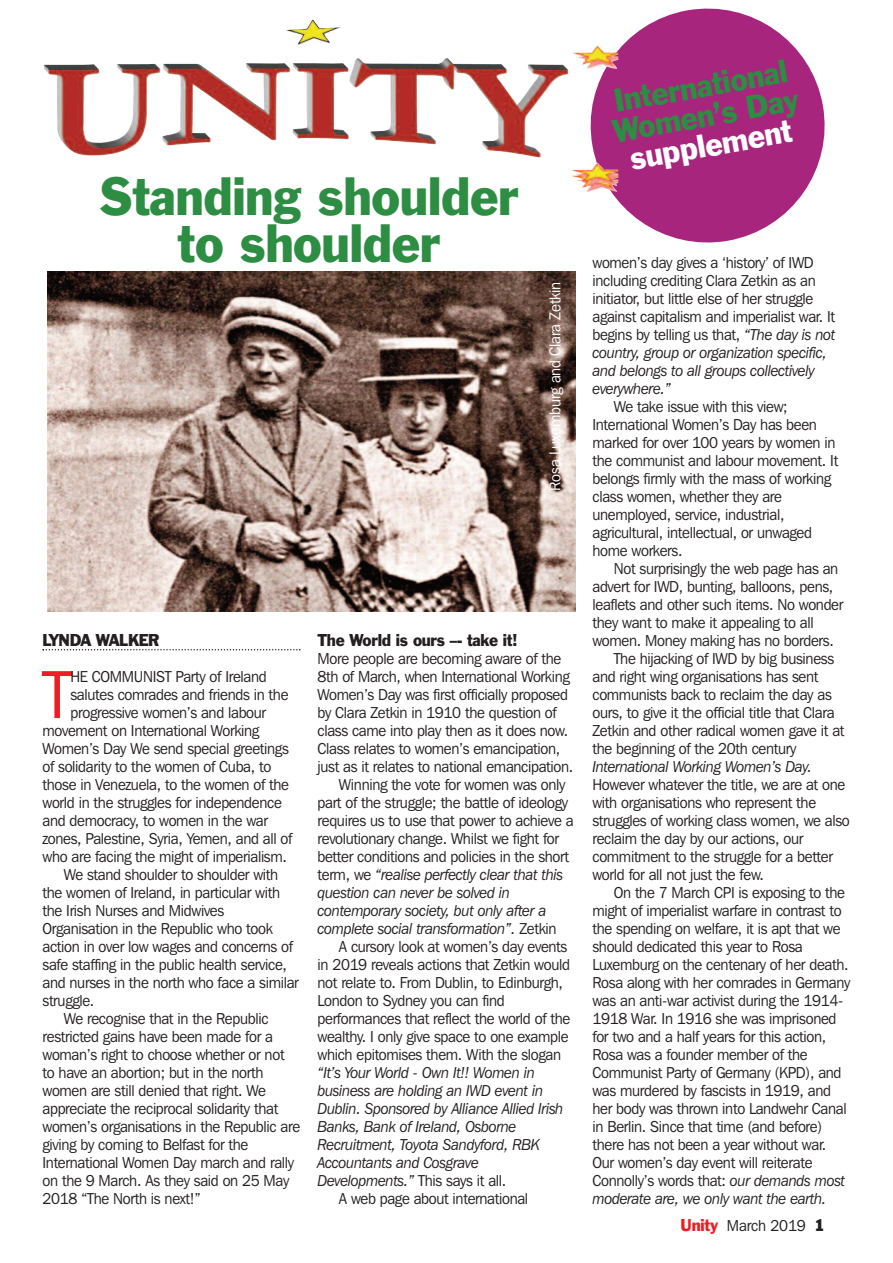
<style>
.page{position:relative;width:893px;height:1263px;background:#fff}
.page>*{position:absolute;margin:0;border:0;box-sizing:border-box;transform-origin:0 0}
.t1{font:67.65px "Franklin Gothic IT Cby BT";color:#ee1d23;scale:.95 1}
.t2{font:49.5px/47.2px "Franklin Gothic BT";letter-spacing:-.01em;color:#2d8d42;text-align:center;scale:.95 1}
.t3{font:30px/29.8px "Franklin Gothic BT";color:#2d8d42;scale:.95 1}
.t4{font:30px "Franklin Gothic BT";color:#fff;scale:.95 1}
.t5{font:15.75px/18px "Franklin Gothic IT Cby BT";letter-spacing:-.02em;color:#231f20;scale:.95 1}
.t6{font:italic 15.75px "Franklin Gothic IT Cby BT";letter-spacing:-.02em;color:#231f20;scale:.95 1}
.t7{font:15.75px "Franklin Gothic BT";letter-spacing:-.02em;color:#231f20;scale:.95 1}
.t8{font:15.75px "Franklin Gothic IT Cby BT";letter-spacing:-.01em;color:#fff;scale:.95 1}
.s1{font-style:normal}
.s2{font-style:italic}
.s3{font-family:"Franklin Gothic BT";color:#ee1d23}
.s4{font-family:"Franklin Gothic BT"}
</style>
<div class="page">
<svg style="left:43px;top:649px;width:257px;height:1px"></svg>
<svg style="left:581px;top:8px;width:244px;height:235px;fill:#a8257d"></svg>
<img style="left:44px;top:19px;width:574px;height:151px">
<img style="left:47px;top:272px;width:528px;height:340px">
<h2 class="t2" style="left:99px;top:177px;width:443px">Standing shoulder to shoulder</h2>
<p class="t8" style="left:550px;top:491px;width:221px;rotate:-90deg">Rosa Luxemburg and Clara Zetkin</p>
<p class="t7" style="left:43px;top:634px;width:125px">LYNDA WALKER</p>
<h1 class="t1" style="left:43px;top:671px;width:32px">T</h1>
<p class="t5" style="left:70px;top:669px;width:208px">HE COMMUNIST Party of Ireland</p>
<p class="t5" style="left:70px;top:687px;width:231px">salutes comrades and friends in the</p>
<p class="t5" style="left:70px;top:705px;width:208px">progressive women’s and labour</p>
<p class="t5" style="left:43px;top:723px;width:230px">movement on International Working</p>
<p class="t5" style="left:43px;top:741px;width:261px">Women’s Day We send special greetings</p>
<p class="t5" style="left:43px;top:759px;width:242px">of solidarity to the women of Cuba, to</p>
<p class="t5" style="left:43px;top:777px;width:261px">those in Venezuela, to the women of the</p>
<p class="t5" style="left:43px;top:795px;width:253px">world in the struggles for independence</p>
<p class="t5" style="left:43px;top:813px;width:239px">and democracy, to women in the war</p>
<p class="t5" style="left:43px;top:831px;width:265px">zones, Palestine, Syria, Yemen, and all of</p>
<p class="t5" style="left:43px;top:849px;width:259px">who are facing the might of imperialism.</p>
<p class="t5" style="left:64px;top:867px;width:227px">We stand shoulder to shoulder with</p>
<p class="t5" style="left:43px;top:885px;width:252px">the women of Ireland, in particular with</p>
<p class="t5" style="left:43px;top:903px;width:193px">the Irish Nurses and Midwives</p>
<p class="t5" style="left:43px;top:921px;width:244px">Organisation in the Republic who took</p>
<p class="t5" style="left:43px;top:939px;width:265px">action in over low wages and concerns of</p>
<p class="t5" style="left:43px;top:957px;width:259px">safe staffing in the public health service,</p>
<p class="t5" style="left:43px;top:975px;width:271px">and nurses in the north who face a similar</p>
<p class="t5" style="left:43px;top:993px;width:56px">struggle.</p>
<p class="t5" style="left:64px;top:1011px;width:217px">We recognise that in the Republic</p>
<p class="t5" style="left:43px;top:1029px;width:244px">restricted gains have been made for a</p>
<p class="t5" style="left:43px;top:1047px;width:256px">woman’s right to choose whether or not</p>
<p class="t5" style="left:43px;top:1065px;width:234px">to have an abortion; but in the north</p>
<p class="t5" style="left:43px;top:1083px;width:237px">women are still denied that right. We</p>
<p class="t5" style="left:43px;top:1101px;width:250px">appreciate the reciprocal solidarity that</p>
<p class="t5" style="left:43px;top:1119px;width:273px">women’s organisations in the Republic are</p>
<p class="t5" style="left:43px;top:1137px;width:218px">giving by coming to Belfast for the</p>
<p class="t5" style="left:43px;top:1155px;width:266px">International Women Day march and rally</p>
<p class="t5" style="left:43px;top:1173px;width:261px">on the 9 March. As they said on 25 May</p>
<p class="t5" style="left:43px;top:1191px;width:168px">2018 “The North is next!”</p>
<p class="t7" style="left:317px;top:634px;width:212px">The World is ours –- take it!</p>
<p class="t5" style="left:317px;top:651px;width:258px">More people are becoming aware of the</p>
<p class="t5" style="left:317px;top:669px;width:267px">8th of March, when International Working</p>
<p class="t5" style="left:317px;top:687px;width:265px">Women’s Day was first officially proposed</p>
<p class="t5" style="left:317px;top:705px;width:253px">by Clara Zetkin in 1910 the question of</p>
<p class="t5" style="left:317px;top:723px;width:265px">class came into play then as it does now.</p>
<p class="t5" style="left:317px;top:741px;width:257px">Class relates to women’s emancipation,</p>
<p class="t5" style="left:317px;top:759px;width:271px">just as it relates to national emancipation.</p>
<p class="t5" style="left:339px;top:777px;width:240px">Winning the vote for women was only</p>
<p class="t5" style="left:317px;top:795px;width:265px">part of the struggle; the battle of ideology</p>
<p class="t5" style="left:317px;top:813px;width:271px">requires us to use that power to achieve a</p>
<p class="t5" style="left:317px;top:831px;width:256px">revolutionary change. Whilst we fight for</p>
<p class="t5" style="left:317px;top:849px;width:266px">better conditions and policies in the short</p>
<p class="t6" style="left:317px;top:869px;width:260px"><span class="s1">term, we</span> “realise perfectly clear that this</p>
<p class="t6" style="left:317px;top:887px;width:204px">question can never be solved in</p>
<p class="t6" style="left:317px;top:905px;width:242px">contemporary society, but only after a</p>
<p class="t6" style="left:317px;top:923px;width:253px">complete social transformation”. <span class="s1">Zetkin</span></p>
<p class="t5" style="left:339px;top:939px;width:242px">A cursory look at women’s day events</p>
<p class="t5" style="left:317px;top:957px;width:267px">in 2019 reveals actions that Zetkin would</p>
<p class="t5" style="left:317px;top:975px;width:260px">not relate to. From Dublin, to Edinburgh,</p>
<p class="t5" style="left:317px;top:993px;width:199px">London to Sydney you can find</p>
<p class="t5" style="left:317px;top:1011px;width:268px">performances that reflect the world of the</p>
<p class="t5" style="left:317px;top:1029px;width:266px">wealthy. I only give space to one example</p>
<p class="t5" style="left:317px;top:1047px;width:258px">which epitomises them. With the slogan</p>
<p class="t6" style="left:317px;top:1067px;width:230px">“It’s Your World - Own It!! Women in</p>
<p class="t6" style="left:317px;top:1085px;width:239px">business are holding an IWD event in</p>
<p class="t6" style="left:317px;top:1103px;width:260px">Dublin. Sponsored by Alliance Allied Irish</p>
<p class="t6" style="left:317px;top:1121px;width:211px">Banks, Bank of Ireland, Osborne</p>
<p class="t6" style="left:317px;top:1139px;width:235px">Recruitment, Toyota Sandyford, RBK</p>
<p class="t6" style="left:317px;top:1157px;width:171px">Accountants and Cosgrave</p>
<p class="t6" style="left:317px;top:1175px;width:200px">Developments.” <span class="s1">This says it all.</span></p>
<p class="t5" style="left:339px;top:1191px;width:201px">A web page about international</p>
<h3 class="t3" style="left:606px;top:90px;width:200px;rotate:-10deg">International<br>Women’s Day</h3>
<h3 class="t4" style="left:628px;top:147px;width:174px;rotate:-10deg">supplement</h3>
<p class="t5" style="left:592px;top:255px;width:257px">women’s day gives a ‘history’ of IWD including crediting Clara Zetkin as an initiator, but little else of her struggle against capitalism and imperialist war. It begins by telling us that, <span class="s2">“The day is not country, group or organization specific, and belongs to all groups collectively everywhere.”</span></p>
<p class="t5" style="left:592px;top:399px;width:260px;text-indent:21px">We take issue with this view;<br>International Women’s Day has been marked for over 100 years by women in the communist and labour movement. It belongs firmly with the mass of working class women, whether they are unemployed, service, industrial, agricultural, intellectual, or unwaged home workers.</p>
<p class="t5" style="left:614px;top:561px;width:238px">Not surprisingly the web page has an</p>
<p class="t5" style="left:592px;top:579px;width:255px">advert for IWD, bunting, balloons, pens,</p>
<p class="t5" style="left:592px;top:597px;width:266px">leaflets and other such items. No wonder</p>
<p class="t5" style="left:592px;top:615px;width:234px">they want to make it appealing to all</p>
<p class="t5" style="left:592px;top:633px;width:256px">women. Money making has no borders.</p>
<p class="t5" style="left:614px;top:651px;width:233px">The hijacking of IWD by big business</p>
<p class="t5" style="left:592px;top:669px;width:239px">and right wing organisations has sent</p>
<p class="t5" style="left:592px;top:687px;width:253px">communists back to reclaim the day as</p>
<p class="t5" style="left:592px;top:705px;width:256px">ours, to give it the official title that Clara</p>
<p class="t5" style="left:592px;top:723px;width:267px">Zetkin and other radical women gave it at</p>
<p class="t5" style="left:592px;top:741px;width:216px">the beginning of the 20th century</p>
<p class="t6" style="left:592px;top:761px;width:232px">International Working Women’s Day.</p>
<p class="t5" style="left:592px;top:777px;width:272px">However whatever the title, we are at one with organisations who represent the struggles of working class women, we also reclaim the day by our actions, our commitment to the struggle for a better world for all not just the few.</p>
<p class="t5" style="left:592px;top:885px;width:273px;text-indent:21px">On the 7 March CPI is exposing to the might of imperialist warfare in contrast to the spending on welfare, it is apt that we should dedicated this year to Rosa Luxemburg on the centenary of her death.<br>Rosa along with her comrades in Germany was an anti-war activist during the 1914- 1918 War. In 1916 she was imprisoned for two and a half years for this action, Rosa was a founder member of the Communist Party of Germany (KPD), and was murdered by fascists in 1919, and her body was thrown into Landwehr Canal in Berlin. Since that time (and before) there has not been a year without war.<br>Our women’s day event will reiterate Connolly’s words that: <span class="s2">our demands most moderate are, we only want the earth.</span></p>
<p class="t5" style="left:680px;top:1218px;width:154px"><span class="s3">Unity</span> March 2019 <span class="s4">1</span></p>
</div>
